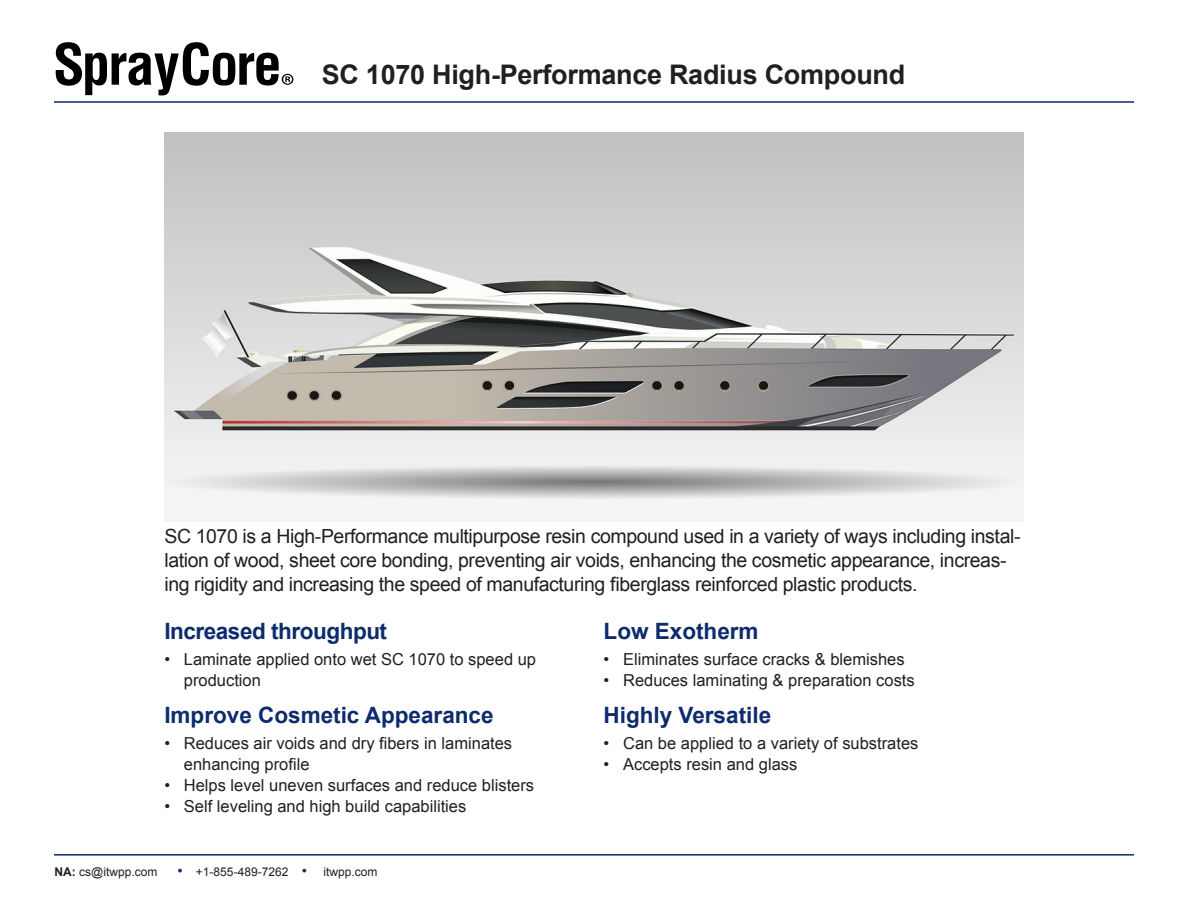
<style>
.page{position:relative;width:1188px;height:918px;background:#fff}
.page>*{position:absolute;margin:0;border:0;box-sizing:border-box;transform-origin:0 0}
.t1{font:700 27px "Arial";letter-spacing:-.01em;color:#231f20}
.List{font:700 22.5px "Arial";color:#0d2b6d}
.Body_Header{font:700 22.5px "Arial";letter-spacing:-.02em;color:#0d2b6d}
.t2{font:19.5px/24px "Arial";letter-spacing:-.02em;color:#231f20}
.List-2{font:16.5px/21px "Arial";color:#231f20}
.t3{font:12px "Arial";color:#231f20}
.s1{font-weight:700}
.s2{font-size:15px;color:#0d2b6d}
</style>
<div class="page">
<hr style="left:54px;top:854px;width:1080px;height:2px;background:#0d2b6d">
<hr style="left:54px;top:101px;width:1080px;height:2px;background:#0d2b6d">
<svg style="left:56px;top:42px;width:237px;height:54px"></svg>
<img style="left:164px;top:133px;width:860px;height:369px">
<p class="t1" style="left:322px;top:57px;width:585px">SC 1070 High-Performance Radius Compound</p>
<p class="t2" style="left:164px;top:524px;width:858px">SC 1070 is a High-Performance multipurpose resin compound used in a variety of ways including instal&shy;lation of wood, sheet core bonding, preventing air voids, enhancing the cosmetic appearance, increas&shy;ing rigidity and increasing the speed of manufacturing fiberglass reinforced plastic products.</p>
<p class="Body_Header" style="left:164px;top:617px;width:224px">Increased throughput</p>
<p class="List-2" style="left:184px;top:649px;width:354px;text-indent:-20px">• Laminate applied onto wet SC 1070 to speed up production</p>
<p class="List" style="left:164px;top:701px;width:331px">Improve Cosmetic Appearance</p>
<p class="List-2" style="left:184px;top:733px;width:330px;text-indent:-20px">• Reduces air voids and dry fibers in laminates enhancing profile</p>
<p class="List-2" style="left:164px;top:775px;width:371px">• Helps level uneven surfaces and reduce blisters</p>
<p class="List-2" style="left:164px;top:796px;width:303px">• Self leveling and high build capabilities</p>
<p class="List" style="left:604px;top:617px;width:157px">Low Exotherm</p>
<p class="List-2" style="left:604px;top:649px;width:302px">• Eliminates surface cracks &amp; blemishes</p>
<p class="List-2" style="left:604px;top:670px;width:313px">• Reduces laminating &amp; preparation costs</p>
<p class="List" style="left:604px;top:701px;width:169px">Highly Versatile</p>
<p class="List-2" style="left:604px;top:733px;width:316px">• Can be applied to a variety of substrates</p>
<p class="List-2" style="left:604px;top:754px;width:195px">• Accepts resin and glass</p>
<p class="t3" style="left:55px;top:864px;width:104px"><span class="s1">NA:</span> cs@itwpp.com</p>
<p class="t3" style="left:177px;top:864px;width:131px"><span class="s2">•</span> +1-855-489-7262 <span class="s2">•</span></p>
<p class="t3" style="left:324px;top:864px;width:56px">itwpp.com</p>
</div>
